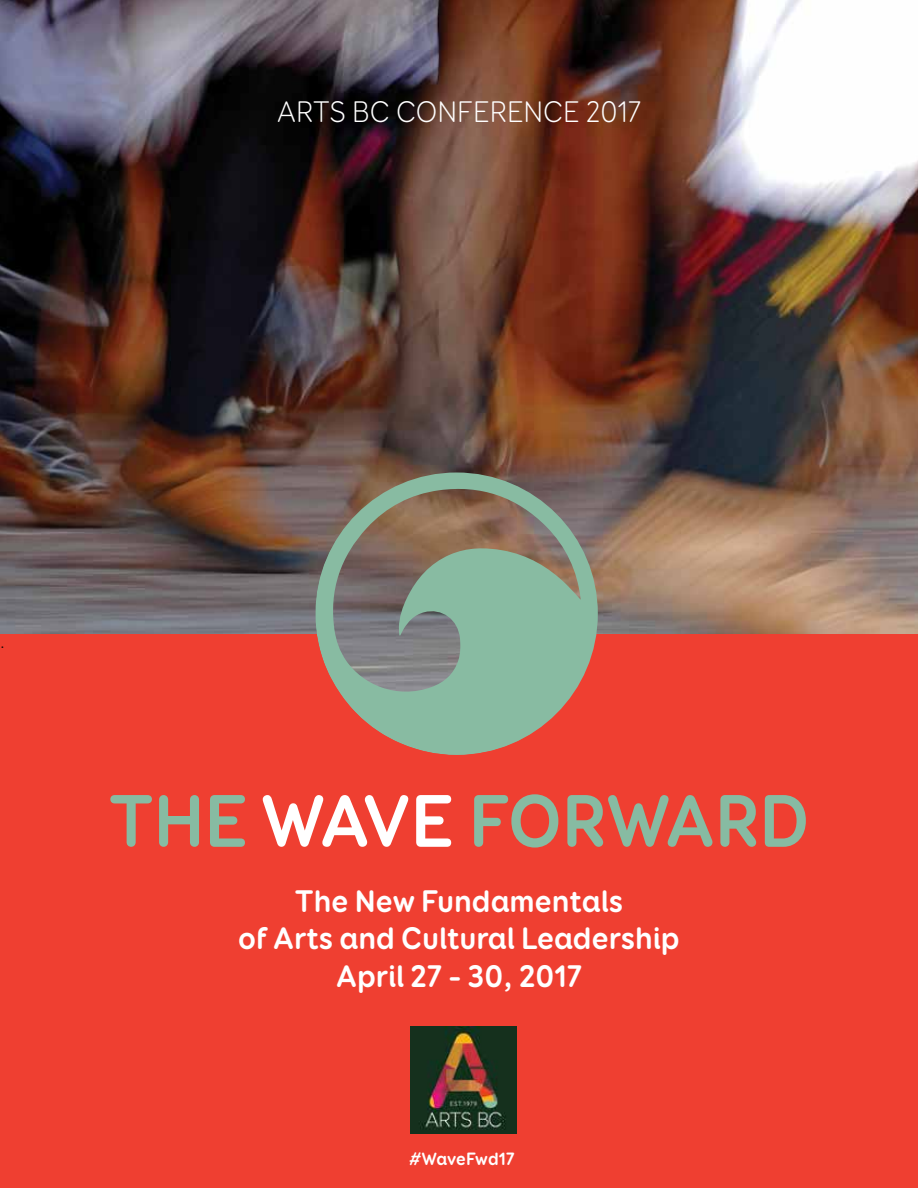
<style>
.page{position:relative;width:918px;height:1188px;background:#fff}
.page>*{position:absolute;margin:0;border:0;box-sizing:border-box;transform-origin:0 0}
.t1{font:700 75px "Booster Next FY";color:#87bba2;scale:.96 1}
.t2{font:700 31.5px/37.8px "Booster Next FY";color:#fff;text-align:center;scale:.96 1}
.t3{font:300 30px "Booster Next FY";color:#fff;scale:.96 1}
.t4{font:700 18px "Booster Next FY";color:#fff;scale:.96 1}
.t5{font:300 18px "Booster Next FY";color:#000}
.s1{color:#fff}
</style>
<div class="page">
<img style="left:0;top:0;width:918px;height:634px">
<div style="left:0;top:634px;width:918px;height:554px;background:#ef3f31"></div>
<svg style="left:315px;top:472px;width:283px;height:283px;background:#908e7d"></svg>
<img style="left:410px;top:1026px;width:106px;height:107px">
<p class="t3" style="left:277px;top:94px;width:381px">ARTS BC CONFERENCE 2017</p>
<p class="t5" style="left:0;top:631px;width:6px">.</p>
<h1 class="t1" style="left:109px;top:774px;width:731px">THE <span class="s1">WAVE</span> FORWARD</h1>
<p class="t2" style="left:238px;top:882px;width:461px">The New Fundamentals<br>of Arts and Cultural Leadership<br>April 27 – 30, 2017</p>
<p class="t4" style="left:409px;top:1147px;width:111px">#WaveFwd17</p>
</div>
